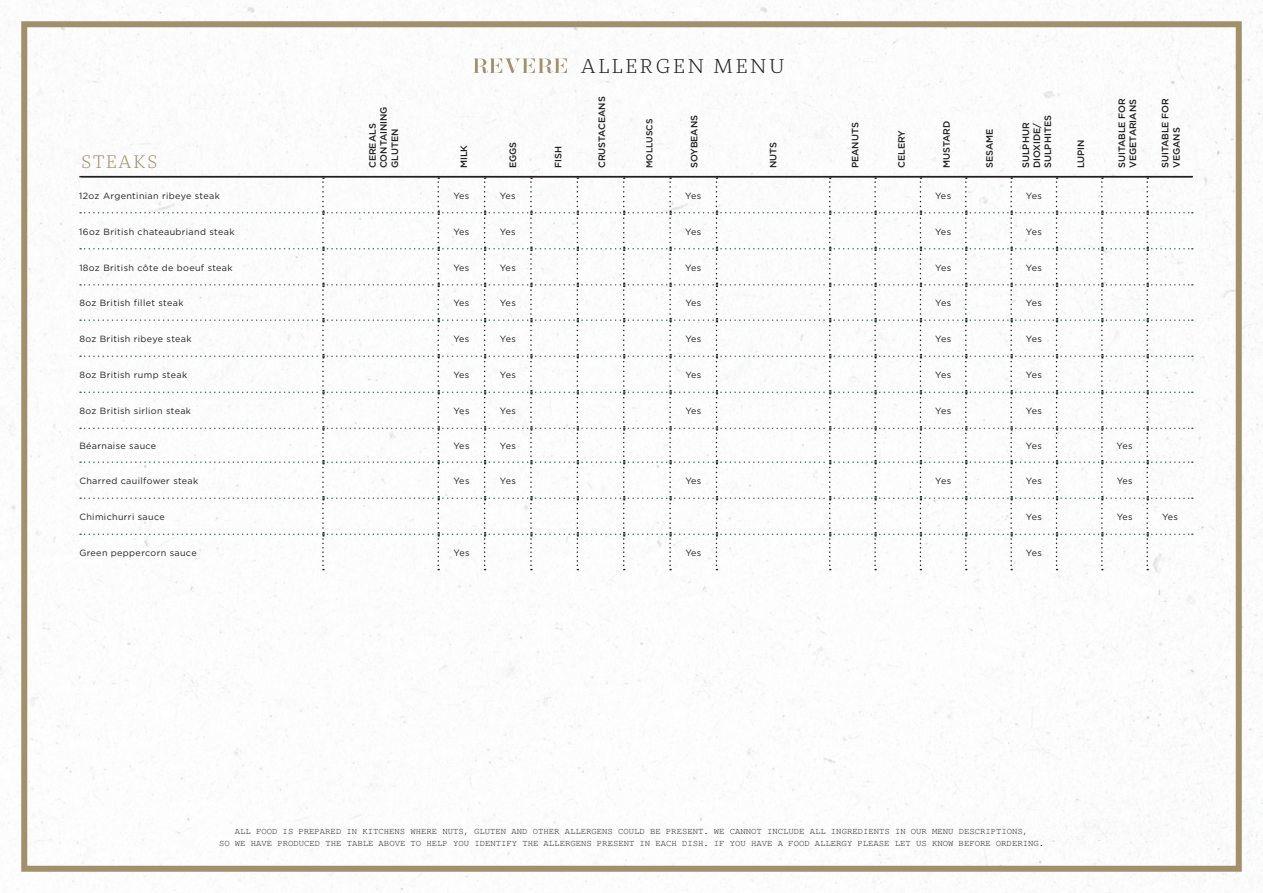
<style>
.page{position:relative;width:1263px;height:893px;background:#fff}
.page>*{position:absolute;margin:0;border:0;box-sizing:border-box;transform-origin:0 0}
.t1{font:300 19.95px "St Marie Pro";letter-spacing:.12em;color:#231f20}
.t2{font:300 18px "St Marie Pro";letter-spacing:.08em;color:#a28f6c}
.t3{font:500 9.3px/11.1px "Gotham HTF";color:#231f20}
.t4{font:9px "Gotham HTF";letter-spacing:.04em;color:#231f20}
.t5{font:9px/11.2px "Te X Gyre Cursor";letter-spacing:-.005em;color:#231f20;text-align:center}
.t6{font:500 8.7px "Gotham HTF";color:#231f20}
</style>
<div class="page">
<img style="left:0;top:0;width:1263px;height:893px">
<div style="left:21px;top:21px;width:1221px;height:851px;border:6px solid #a28f6c"></div>
<svg style="left:474px;top:58px;width:93px;height:15px"></svg>
<hr style="left:81px;top:176px;width:1112px;height:1px;background:#231f20">
<hr style="left:79px;top:176px;width:244px;height:1px;background:#231f20">
<svg style="left:80px;top:177px;width:1113px;height:393px"></svg>
<h2 class="t2" style="left:81px;top:150px;width:78px">STEAKS</h2>
<p class="t3" style="left:367px;top:168px;width:63px;rotate:-90deg">CEREALS<br>CONTAINING<br>GLUTEN</p>
<p class="t3" style="left:458px;top:168px;width:25px;rotate:-90deg">MILK</p>
<p class="t3" style="left:507px;top:168px;width:28px;rotate:-90deg">EGGS</p>
<p class="t3" style="left:552px;top:168px;width:23px;rotate:-90deg">FISH</p>
<h1 class="t1" style="left:581px;top:53px;width:205px">ALLERGEN MENU</h1>
<p class="t3" style="left:596px;top:168px;width:73px;rotate:-90deg">CRUSTACEANS</p>
<p class="t6" style="left:644px;top:168px;width:51px;rotate:-90deg">MOLLUSCS</p>
<p class="t3" style="left:688px;top:168px;width:55px;rotate:-90deg">SOYBEANS</p>
<p class="t3" style="left:767px;top:168px;width:28px;rotate:-90deg">NUTS</p>
<p class="t3" style="left:849px;top:168px;width:47px;rotate:-90deg">PEANUTS</p>
<p class="t3" style="left:896px;top:168px;width:39px;rotate:-90deg">CELERY</p>
<p class="t3" style="left:941px;top:168px;width:49px;rotate:-90deg">MUSTARD</p>
<p class="t3" style="left:984px;top:168px;width:41px;rotate:-90deg">SESAME</p>
<p class="t3" style="left:1020px;top:168px;width:54px;rotate:-90deg">SULPHUR<br>DIOXIDE/<br>SULPHITES</p>
<p class="t3" style="left:1075px;top:168px;width:30px;rotate:-90deg">LUPIN</p>
<p class="t3" style="left:1116px;top:168px;width:72px;rotate:-90deg">SUITABLE FOR<br>VEGETARIANS</p>
<p class="t3" style="left:1159px;top:168px;width:72px;rotate:-90deg">SUITABLE FOR<br>VEGANS</p>
<p class="t4" style="left:79px;top:190px;width:142px">12oz Argentinian ribeye steak</p>
<p class="t4" style="left:453px;top:190px;width:17px">Yes</p>
<p class="t4" style="left:500px;top:190px;width:17px">Yes</p>
<p class="t4" style="left:685px;top:190px;width:17px">Yes</p>
<p class="t4" style="left:935px;top:190px;width:17px">Yes</p>
<p class="t4" style="left:1026px;top:190px;width:17px">Yes</p>
<p class="t4" style="left:79px;top:226px;width:157px">16oz British chateaubriand steak</p>
<p class="t4" style="left:453px;top:226px;width:17px">Yes</p>
<p class="t4" style="left:500px;top:226px;width:17px">Yes</p>
<p class="t4" style="left:685px;top:226px;width:17px">Yes</p>
<p class="t4" style="left:935px;top:226px;width:17px">Yes</p>
<p class="t4" style="left:1026px;top:226px;width:17px">Yes</p>
<p class="t4" style="left:79px;top:262px;width:155px">18oz British côte de boeuf steak</p>
<p class="t4" style="left:453px;top:262px;width:17px">Yes</p>
<p class="t4" style="left:500px;top:262px;width:17px">Yes</p>
<p class="t4" style="left:685px;top:262px;width:17px">Yes</p>
<p class="t4" style="left:935px;top:262px;width:17px">Yes</p>
<p class="t4" style="left:1026px;top:262px;width:17px">Yes</p>
<p class="t4" style="left:79px;top:298px;width:106px">8oz British fillet steak</p>
<p class="t4" style="left:453px;top:298px;width:17px">Yes</p>
<p class="t4" style="left:500px;top:298px;width:17px">Yes</p>
<p class="t4" style="left:685px;top:298px;width:17px">Yes</p>
<p class="t4" style="left:935px;top:298px;width:17px">Yes</p>
<p class="t4" style="left:1026px;top:298px;width:17px">Yes</p>
<p class="t4" style="left:79px;top:334px;width:114px">8oz British ribeye steak</p>
<p class="t4" style="left:453px;top:334px;width:17px">Yes</p>
<p class="t4" style="left:500px;top:334px;width:17px">Yes</p>
<p class="t4" style="left:685px;top:334px;width:17px">Yes</p>
<p class="t4" style="left:935px;top:334px;width:17px">Yes</p>
<p class="t4" style="left:1026px;top:334px;width:17px">Yes</p>
<p class="t4" style="left:79px;top:370px;width:109px">8oz British rump steak</p>
<p class="t4" style="left:453px;top:370px;width:17px">Yes</p>
<p class="t4" style="left:500px;top:370px;width:17px">Yes</p>
<p class="t4" style="left:685px;top:370px;width:17px">Yes</p>
<p class="t4" style="left:935px;top:370px;width:17px">Yes</p>
<p class="t4" style="left:1026px;top:370px;width:17px">Yes</p>
<p class="t4" style="left:79px;top:406px;width:113px">8oz British sirlion steak</p>
<p class="t4" style="left:453px;top:406px;width:17px">Yes</p>
<p class="t4" style="left:500px;top:406px;width:17px">Yes</p>
<p class="t4" style="left:685px;top:406px;width:17px">Yes</p>
<p class="t4" style="left:935px;top:406px;width:17px">Yes</p>
<p class="t4" style="left:1026px;top:406px;width:17px">Yes</p>
<p class="t4" style="left:79px;top:441px;width:78px">Béarnaise sauce</p>
<p class="t4" style="left:453px;top:441px;width:17px">Yes</p>
<p class="t4" style="left:500px;top:441px;width:17px">Yes</p>
<p class="t4" style="left:1026px;top:441px;width:17px">Yes</p>
<p class="t4" style="left:1117px;top:441px;width:17px">Yes</p>
<p class="t4" style="left:79px;top:476px;width:120px">Charred cauilfower steak</p>
<p class="t4" style="left:453px;top:476px;width:17px">Yes</p>
<p class="t4" style="left:500px;top:476px;width:17px">Yes</p>
<p class="t4" style="left:685px;top:476px;width:17px">Yes</p>
<p class="t4" style="left:935px;top:476px;width:17px">Yes</p>
<p class="t4" style="left:1026px;top:476px;width:17px">Yes</p>
<p class="t4" style="left:1117px;top:476px;width:17px">Yes</p>
<p class="t4" style="left:79px;top:512px;width:87px">Chimichurri sauce</p>
<p class="t4" style="left:1026px;top:512px;width:17px">Yes</p>
<p class="t4" style="left:1117px;top:512px;width:17px">Yes</p>
<p class="t4" style="left:1162px;top:512px;width:17px">Yes</p>
<p class="t4" style="left:79px;top:548px;width:119px">Green peppercorn sauce</p>
<p class="t4" style="left:453px;top:548px;width:17px">Yes</p>
<p class="t4" style="left:685px;top:548px;width:17px">Yes</p>
<p class="t4" style="left:1026px;top:548px;width:17px">Yes</p>
<p class="t5" style="left:219px;top:826px;width:826px">ALL FOOD IS PREPARED IN KITCHENS WHERE NUTS, GLUTEN AND OTHER ALLERGENS COULD BE PRESENT. WE CANNOT INCLUDE ALL INGREDIENTS IN OUR MENU DESCRIPTIONS,<br>SO WE HAVE PRODUCED THE TABLE ABOVE TO HELP YOU IDENTIFY THE ALLERGENS PRESENT IN EACH DISH. IF YOU HAVE A FOOD ALLERGY PLEASE LET US KNOW BEFORE ORDERING.</p>
</div>
